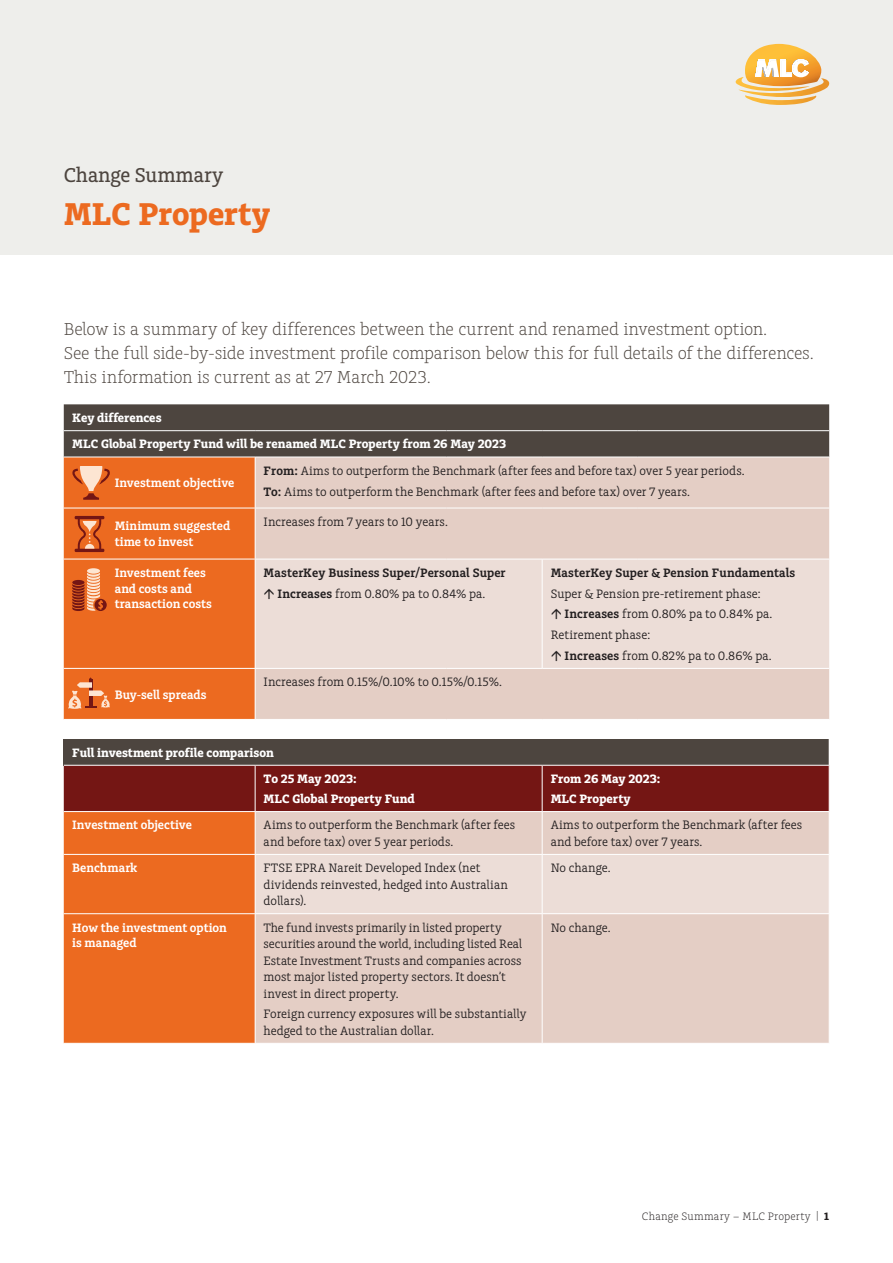
<style>
.page{position:relative;width:893px;height:1263px;background:#fff}
.page>*{position:absolute;margin:0;border:0;box-sizing:border-box;transform-origin:0 0}
.t1{font:700 33px "Charlie Std";color:#ec6a20}
.t2{font:500 21px "Charlie Std";color:#4d453f}
.t3{font:300 18px/24px "Charlie Std";letter-spacing:-.01em;color:#4d453f}
.t4{font:12.75px/16.5px "Charlie Std";color:#231f20}
.t5{font:600 12.75px/15.8px "Charlie Std";color:#fff}
.t6{font:700 12.75px/26.2px "Charlie Std";color:#fff}
.t7{font:600 12.75px/20.7px "Charlie Std";letter-spacing:.01em;color:#231f20;text-align:center}
.t8{font:300 11.25px "Charlie Std";letter-spacing:.02em;color:#231f20}
.s1{font-weight:600}
.s2{font-weight:400}
.s3{font-weight:700}
</style>
<div class="page">
<div style="left:0;top:0;width:893px;height:255px;background:#eeeeeb"></div>
<svg style="left:736px;top:44px;width:93px;height:61px"></svg>
<div style="left:64px;top:404px;width:765px;height:53px;background:#4d453f"></div>
<div style="left:64px;top:458px;width:191px;height:261px;background:#ec6a20"></div>
<div style="left:256px;top:458px;width:573px;height:261px;background:#e4cec5"></div>
<div style="left:256px;top:560px;width:573px;height:108px;background:#ecddd7"></div>
<hr style="left:64px;top:430px;width:191px;height:1px;background:#fff">
<hr style="left:255px;top:430px;width:191px;height:1px;background:#fff">
<hr style="left:446px;top:430px;width:96px;height:1px;background:#fff">
<hr style="left:542px;top:430px;width:96px;height:1px;background:#fff">
<hr style="left:638px;top:430px;width:191px;height:1px;background:#fff">
<hr style="left:64px;top:508px;width:191px;height:1px;background:#fff">
<hr style="left:64px;top:559px;width:191px;height:1px;background:#fff">
<hr style="left:64px;top:668px;width:191px;height:1px;background:#fff">
<hr style="left:542px;top:559px;width:1px;height:109px;background:#fff">
<hr style="left:255px;top:508px;width:191px;height:1px;background:#fff">
<hr style="left:446px;top:508px;width:96px;height:1px;background:#fff">
<hr style="left:542px;top:508px;width:96px;height:1px;background:#fff">
<hr style="left:638px;top:508px;width:191px;height:1px;background:#fff">
<hr style="left:255px;top:559px;width:191px;height:1px;background:#fff">
<hr style="left:446px;top:559px;width:96px;height:1px;background:#fff">
<hr style="left:542px;top:559px;width:96px;height:1px;background:#fff">
<hr style="left:638px;top:559px;width:191px;height:1px;background:#fff">
<hr style="left:255px;top:668px;width:191px;height:1px;background:#fff">
<hr style="left:446px;top:668px;width:96px;height:1px;background:#fff">
<hr style="left:542px;top:668px;width:96px;height:1px;background:#fff">
<hr style="left:638px;top:668px;width:191px;height:1px;background:#fff">
<svg style="left:64px;top:739px;width:765px;height:304px;background:#c89582"></svg>
<hr style="left:255px;top:766px;width:1px;height:45px;background:#fff">
<hr style="left:542px;top:766px;width:1px;height:45px;background:#fff">
<hr style="left:64px;top:811px;width:191px;height:1px;background:#fff">
<hr style="left:255px;top:811px;width:287px;height:1px;background:#fff">
<hr style="left:255px;top:812px;width:1px;height:42px;background:#fff">
<hr style="left:542px;top:811px;width:288px;height:1px;background:#fff">
<hr style="left:542px;top:812px;width:1px;height:42px;background:#fff">
<hr style="left:64px;top:854px;width:191px;height:1px;background:#fff">
<hr style="left:255px;top:854px;width:287px;height:1px;background:#fff">
<hr style="left:255px;top:855px;width:1px;height:58px;background:#fff">
<hr style="left:542px;top:854px;width:288px;height:1px;background:#fff">
<hr style="left:542px;top:855px;width:1px;height:58px;background:#fff">
<hr style="left:64px;top:913px;width:191px;height:1px;background:#fff">
<hr style="left:255px;top:913px;width:287px;height:1px;background:#fff">
<hr style="left:255px;top:914px;width:1px;height:129px;background:#fff">
<hr style="left:542px;top:913px;width:288px;height:1px;background:#fff">
<hr style="left:542px;top:914px;width:1px;height:129px;background:#fff">
<hr style="left:64px;top:765px;width:191px;height:1px;background:#fff">
<hr style="left:255px;top:765px;width:287px;height:1px;background:#fff">
<hr style="left:542px;top:765px;width:288px;height:1px;background:#fff">
<svg style="left:75px;top:516px;width:29px;height:36px"></svg>
<div style="left:87px;top:568px;width:13px;height:6px;background:#fde5d2;border-radius:50%"></div>
<svg style="left:72px;top:573px;width:35px;height:38px"></svg>
<svg style="left:68px;top:677px;width:42px;height:32px"></svg>
<svg style="left:72px;top:466px;width:38px;height:34px"></svg>
<svg style="left:265px;top:588px;width:9px;height:11px"></svg>
<svg style="left:552px;top:609px;width:9px;height:10px"></svg>
<svg style="left:552px;top:650px;width:9px;height:11px"></svg>
<h2 class="t2" style="left:64px;top:164px;width:161px">Change Summary</h2>
<h1 class="t1" style="left:64px;top:196px;width:208px">MLC Property</h1>
<p class="t3" style="left:64px;top:317px;width:752px">Below is a summary of key differences between the current and renamed investment option.<br>See the full side-by-side investment profile comparison below this for full details of the differences.<br>This information is current as at 27 March 2023.</p>
<p class="t6" style="left:72px;top:405px;width:436px">Key differences<br>MLC Global Property Fund will be renamed MLC Property from 26 May 2023</p>
<p class="t5" style="left:115px;top:475px;width:121px">Investment objective</p>
<p class="t4" style="left:264px;top:460px;width:482px;line-height:20.7px"><span class="s1">From:</span> Aims to outperform the Benchmark (after fees and before tax) over 5 year periods.<br><span class="s1">To:</span> Aims to outperform the Benchmark (after fees and before tax) over 7 years.</p>
<p class="t5" style="left:115px;top:518px;width:117px">Minimum suggested time to invest</p>
<p class="t4" style="left:264px;top:513px;width:186px">Increases from 7 years to 10 years.</p>
<p class="t5" style="left:115px;top:565px;width:99px">Investment fees and costs and transaction costs</p>
<p class="t7" style="left:264px;top:562px;width:244px">MasterKey Business Super/Personal Super<br>Increases <span class="s2">from 0.80% pa to 0.84% pa.</span></p>
<p class="t7" style="left:551px;top:562px;width:246px">MasterKey Super &amp; Pension Fundamentals</p>
<p class="t4" style="left:551px;top:585px;width:212px">Super &amp; Pension pre-retirement phase:</p>
<p class="t4" style="left:565px;top:606px;width:209px"><span class="s1">Increases</span> from 0.80% pa to 0.84% pa.</p>
<p class="t4" style="left:551px;top:627px;width:101px">Retirement phase:</p>
<p class="t4" style="left:565px;top:647px;width:209px"><span class="s1">Increases</span> from 0.82% pa to 0.86% pa.</p>
<p class="t5" style="left:115px;top:687px;width:93px">Buy-sell spreads</p>
<p class="t4" style="left:264px;top:674px;width:240px">Increases from 0.15%/0.10% to 0.15%/0.15%.</p>
<p class="t6" style="left:264px;top:739px;width:94px;text-indent:-191px">Full investment profile comparison<br>To 25 May 2023:</p>
<p class="t6" style="left:264px;top:786px;width:153px">MLC Global Property Fund</p>
<p class="t6" style="left:551px;top:769px;width:111px;line-height:20px">From 26 May 2023:<br>MLC Property</p>
<p class="t5" style="left:72px;top:817px;width:121px">Investment objective</p>
<p class="t4" style="left:264px;top:817px;width:253px">Aims to outperform the Benchmark (after fees and before tax) over 5 year periods.</p>
<p class="t4" style="left:551px;top:817px;width:253px">Aims to outperform the Benchmark (after fees and before tax) over 7 years.</p>
<p class="t5" style="left:72px;top:860px;width:67px">Benchmark</p>
<p class="t4" style="left:264px;top:860px;width:246px">FTSE EPRA Nareit Developed Index (net dividends reinvested, hedged into Australian dollars).</p>
<p class="t4" style="left:551px;top:860px;width:62px">No change.</p>
<p class="t5" style="left:72px;top:919px;width:156px">How the investment option is managed</p>
<p class="t4" style="left:264px;top:919px;width:260px">The fund invests primarily in listed property securities around the world, including listed Real Estate Investment Trusts and companies across most major listed property sectors. It doesn’t invest in direct property.</p>
<p class="t4" style="left:264px;top:1006px;width:264px">Foreign currency exposures will be substantially hedged to the Australian dollar.</p>
<p class="t4" style="left:551px;top:919px;width:62px">No change.</p>
<p class="t8" style="left:642px;top:1210px;width:189px">Change Summary – MLC Property | <span class="s3">1</span></p>
</div>
